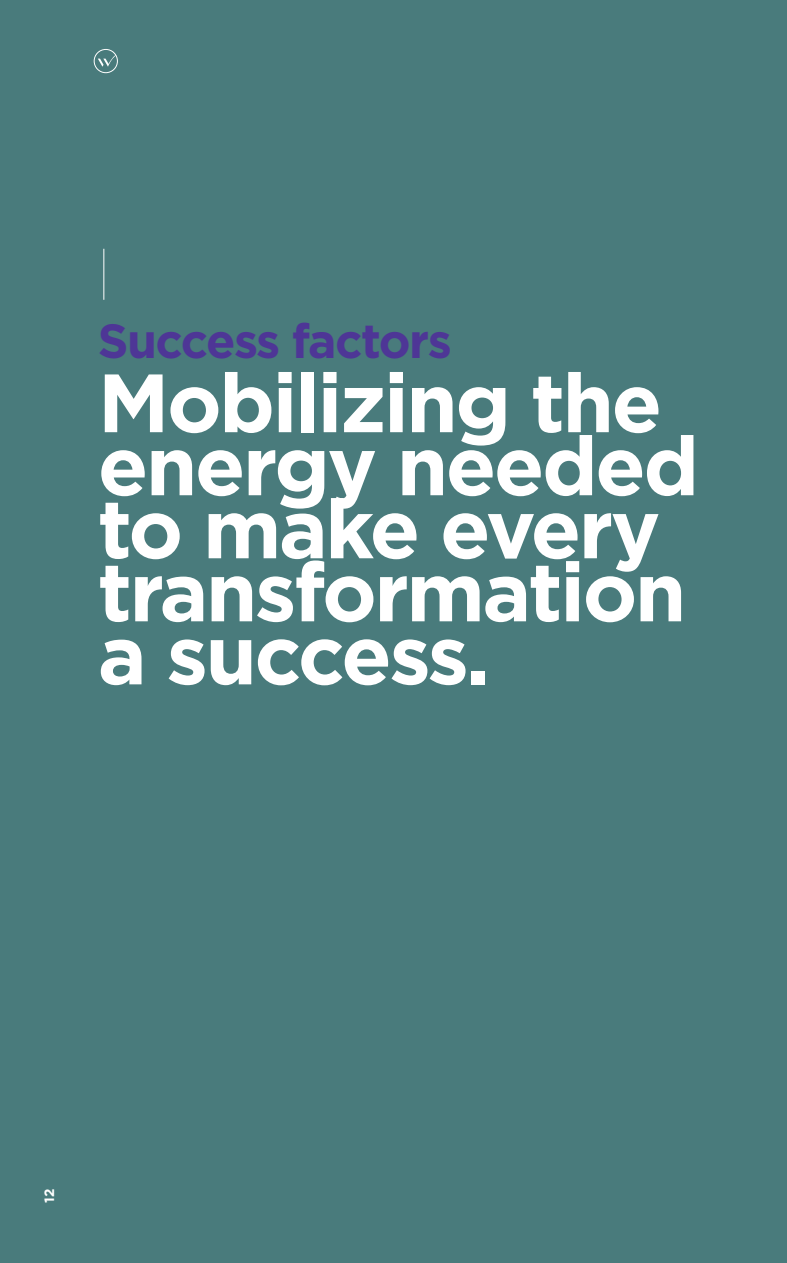
<style>
.page{position:relative;width:787px;height:1263px;background:#497b7c}
.page>*{position:absolute;margin:0;border:0;box-sizing:border-box;transform-origin:0 0}
.t1{font:700 82.5px/63px "Gotham";letter-spacing:-.03em;color:#fff}
.t2{font:700 48px "Gotham";letter-spacing:-.03em;color:#4e3696}
.t3{font:700 13.5px "Gotham";color:#fff}
</style>
<div class="page">
<hr style="left:103px;top:249px;width:1px;height:51px;background:#fff">
<svg style="left:98px;top:55px;width:18px;height:12px"></svg>
<div style="left:94px;top:49px;width:24px;height:24px;border:1px solid #fff;border-radius:50%"></div>
<p class="t2" style="left:98px;top:310px;width:356px">Success factors</p>
<p class="t1" style="left:98px;top:371px;width:602px">Mobilizing the energy needed to make every transformation a success.</p>
<p class="t3" style="left:40px;top:1203px;width:16px;rotate:-90deg">12</p>
</div>
